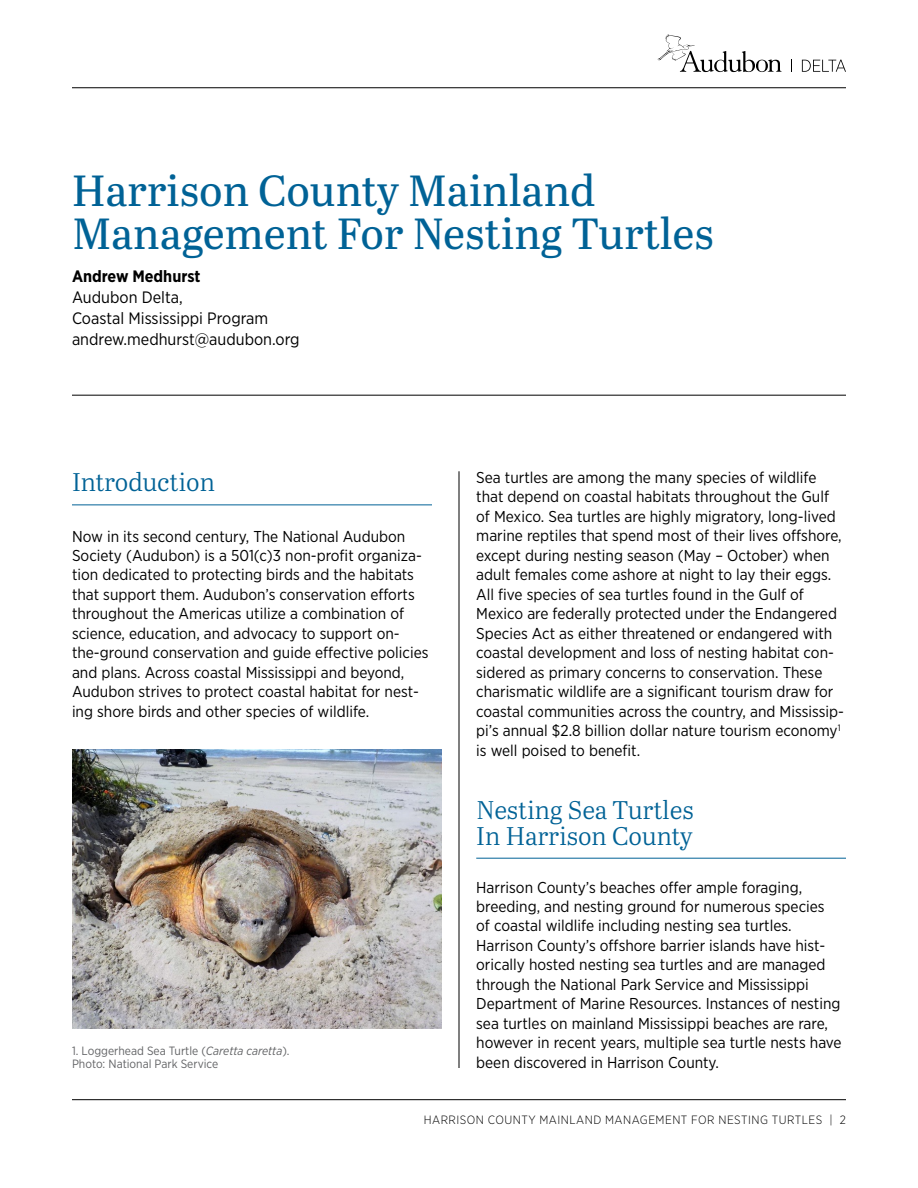
<style>
.page{position:relative;width:918px;height:1188px;background:#fff}
.page>*{position:absolute;margin:0;border:0;box-sizing:border-box;transform-origin:0 0}
.t1{font:43.5px/43.5px "Abril Text";color:#006296}
.t2{font:25.5px/25.5px "Abril Text Lt";color:#006296}
.t3{font:16.5px/21px "Gotham Narrow";color:#000}
.t4{font:700 16.5px "Gotham Narrow";color:#000}
.t5{font:15.75px/19.5px "Gotham Narrow";color:#000}
.t6{font:12px/13.5px "Gotham Narrow";color:#636466}
.t7{font:300 12px "Gotham Narrow";letter-spacing:.04em;color:#000}
.s1{font-style:italic}
</style>
<div class="page">
<hr style="left:72px;top:87px;width:774px;height:1px;background:#000">
<hr style="left:72px;top:1099px;width:774px;height:1px;background:#000">
<svg style="left:657px;top:35px;width:125px;height:37px"></svg>
<svg style="left:802px;top:60px;width:44px;height:12px"></svg>
<svg style="left:791px;top:59px;width:1px;height:13px"></svg>
<hr style="left:72px;top:505px;width:360px;height:1px;background:#006296">
<hr style="left:459px;top:471px;width:1px;height:597px;background:#000">
<hr style="left:72px;top:395px;width:774px;height:1px;background:#000">
<hr style="left:476px;top:858px;width:370px;height:1px;background:#006296">
<img style="left:72px;top:749px;width:370px;height:279px">
<h1 class="t1" style="left:72px;top:166px;width:643px">Harrison County Mainland<br>Management For Nesting Turtles</h1>
<p class="t4" style="left:72px;top:265px;width:130px">Andrew Medhurst</p>
<p class="t3" style="left:72px;top:286px;width:229px">Audubon Delta,<br>Coastal Mississippi Program andrew.medhurst@audubon.org</p>
<h2 class="t2" style="left:72px;top:468px;width:145px">Introduction</h2>
<p class="t5" style="left:72px;top:526px;width:358px">Now in its second century, The National Audubon Society (Audubon) is a 501(c)3 non-profit organiza&shy;tion dedicated to protecting birds and the habitats that support them. Audubon’s conservation efforts throughout the Americas utilize a combination of science, education, and advocacy to support on&shy;the-ground conservation and guide effective policies and plans. Across coastal Mississippi and beyond, Audubon strives to protect coastal habitat for nest&shy;ing shore birds and other species of wildlife.</p>
<p class="t6" style="left:72px;top:1043px;width:219px">1. Loggerhead Sea Turtle (<span class="s1">Caretta caretta</span>).<br>Photo: National Park Service</p>
<p class="t5" style="left:476px;top:467px;width:369px">Sea turtles are among the many species of wildlife that depend on coastal habitats throughout the Gulf of Mexico. Sea turtles are highly migratory, long-lived marine reptiles that spend most of their lives offshore, except during nesting season (May – October) when adult females come ashore at night to lay their eggs.<br>All five species of sea turtles found in the Gulf of Mexico are federally protected under the Endangered Species Act as either threatened or endangered with coastal development and loss of nesting habitat con&shy;sidered as primary concerns to conservation. These charismatic wildlife are a significant tourism draw for coastal communities across the country, and Mississip&shy;pi’s annual $2.8 billion dollar nature tourism economy<sup>1 </sup>is well poised to benefit.</p>
<h2 class="t2" style="left:476px;top:796px;width:219px">Nesting Sea Turtles<br>In Harrison County</h2>
<p class="t5" style="left:476px;top:877px;width:367px">Harrison County’s beaches offer ample foraging, breeding, and nesting ground for numerous species of coastal wildlife including nesting sea turtles.<br>Harrison County’s offshore barrier islands have hist&shy;orically hosted nesting sea turtles and are managed through the National Park Service and Mississippi Department of Marine Resources. Instances of nesting sea turtles on mainland Mississippi beaches are rare, however in recent years, multiple sea turtle nests have been discovered in Harrison County.</p>
<p class="t7" style="left:424px;top:1113px;width:424px">HARRISON COUNTY MAINLAND MANAGEMENT FOR NESTING TURTLES | 2</p>
</div>
